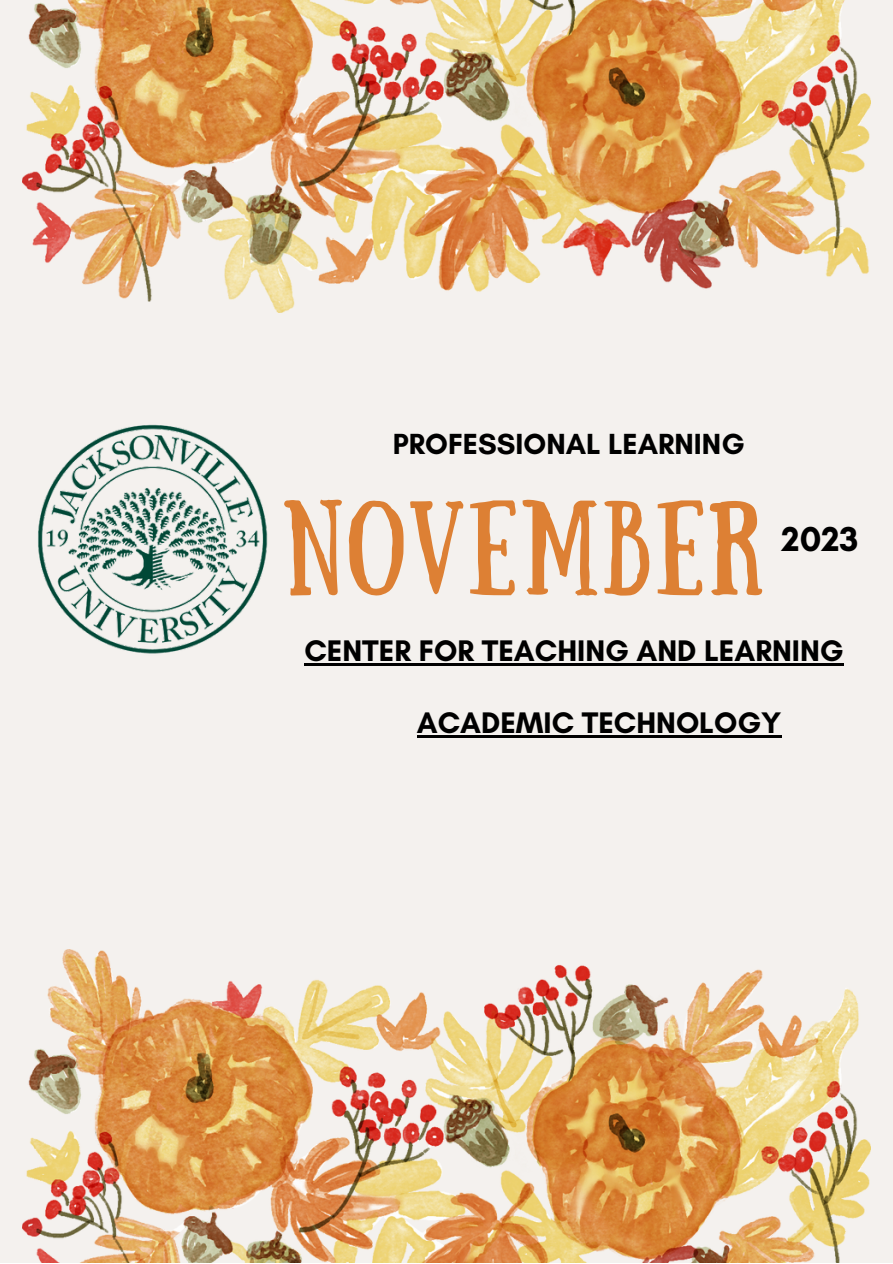
<style>
.page{position:relative;width:893px;height:1264px;background:#fff}
.page>*{position:absolute;margin:0;border:0;box-sizing:border-box;transform-origin:0 0}
.t1{font:94.8px "Sunday";letter-spacing:.03em;color:#dd8034}
.t2{font:700 35.25px "Glacial Indifference";color:#000}
.t3{font:700 30.3px "Glacial Indifference";color:#000}
.t4{font:700 29.7px "Glacial Indifference";color:#000}
</style>
<div class="page">
<div style="left:0;top:0;width:892px;height:1262px;background:#f4f1ee"></div>
<img style="left:22px;top:949px;width:848px;height:313px">
<img style="left:22px;top:0;width:848px;height:312px">
<img style="left:38px;top:424px;width:230px;height:230px">
<hr style="left:304px;top:663px;width:539px;height:2px;background:#000">
<hr style="left:417px;top:735px;width:364px;height:2px;background:#000">
<p class="t4" style="left:393px;top:425px;width:353px">PROFESSIONAL LEARNING</p>
<p class="t1" style="left:283px;top:481px;width:483px">NOVEMBER</p>
<p class="t2" style="left:781px;top:517px;width:79px">2023</p>
<p class="t3" style="left:304px;top:632px;width:541px">CENTER FOR TEACHING AND LEARNING</p>
<p class="t3" style="left:417px;top:704px;width:366px">ACADEMIC TECHNOLOGY</p>
</div>
